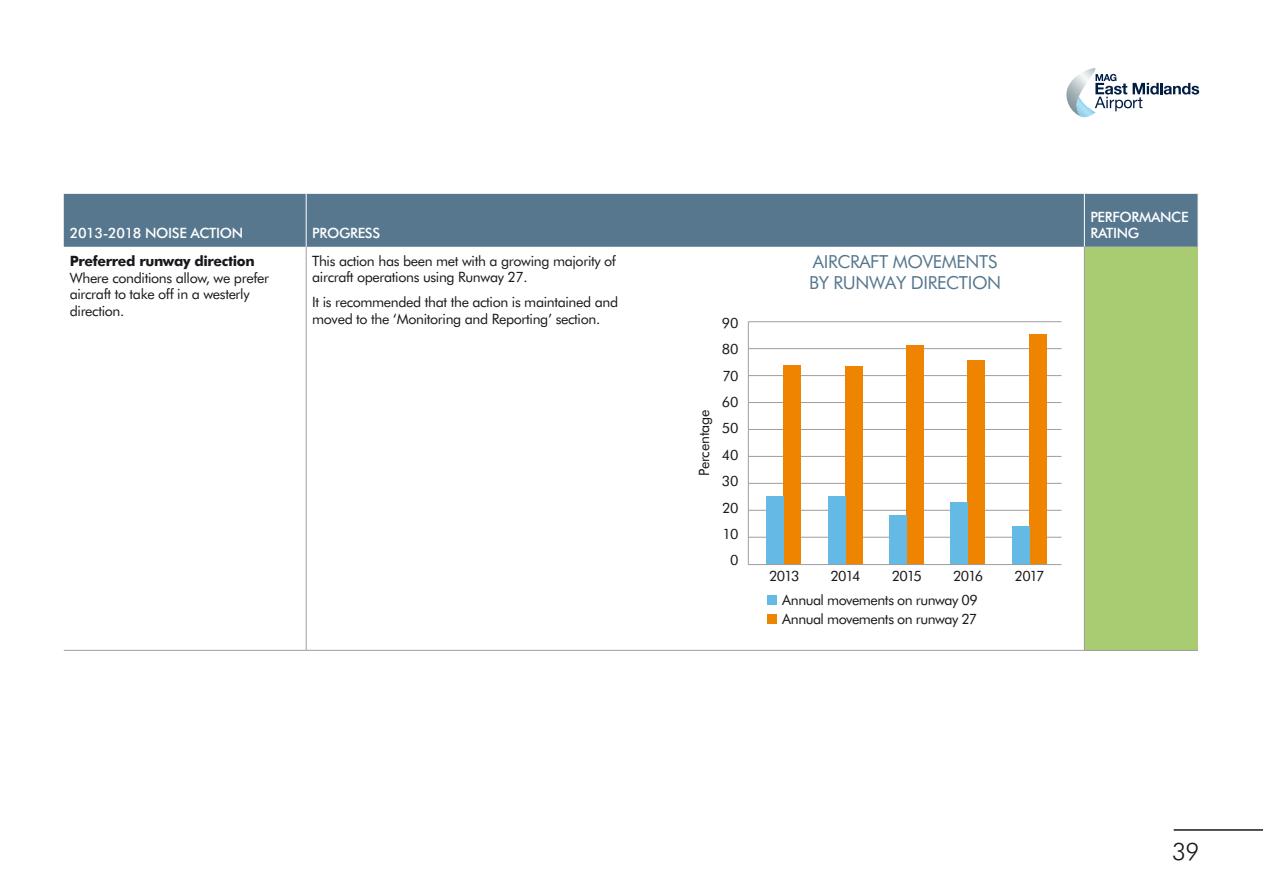
<style>
.page{position:relative;width:1263px;height:893px;background:#fff}
.page>*{position:absolute;margin:0;border:0;box-sizing:border-box;transform-origin:0 0}
.t1{font:300 24px "Futura BT";color:#1a171c}
.t2{font:18px/21.6px "Futura BT";letter-spacing:-.02em;color:#56778e}
.t3{font:14.25px/26.4px "Futura BT";letter-spacing:-.025em;color:#1a171c}
.t4{font:500 14.25px/16.5px "Futura BT";letter-spacing:-.025em;color:#fff}
.t5{font:700 14.25px "Futura BT";letter-spacing:-.025em;color:#1a171c}
</style>
<div class="page">
<svg style="left:1066px;top:68px;width:133px;height:50px"></svg>
<div style="left:64px;top:194px;width:1134px;height:53px;background:#56778e"></div>
<div style="left:1084px;top:247px;width:114px;height:403px;background:#a9cb72"></div>
<hr style="left:306px;top:194px;width:1px;height:53px;background:#fff">
<hr style="left:1084px;top:194px;width:1px;height:53px;background:#fff">
<hr style="left:306px;top:247px;width:1px;height:403px;background:#9c9e9f">
<hr style="left:1084px;top:247px;width:1px;height:403px;background:#9c9e9f">
<hr style="left:64px;top:650px;width:242px;height:1px;background:#9c9e9f">
<hr style="left:306px;top:650px;width:778px;height:1px;background:#9c9e9f">
<hr style="left:1084px;top:650px;width:114px;height:1px;background:#9c9e9f">
<div style="left:768px;top:595px;width:9px;height:10px;background:#64bae5"></div>
<div style="left:768px;top:614px;width:9px;height:10px;background:#ef8400"></div>
<svg style="left:747px;top:321px;width:315px;height:244px"></svg>
<hr style="left:1174px;top:829px;width:89px;height:2px;background:#1a171c">
<p class="t4" style="left:70px;top:225px;width:175px">2013-2018 NOISE ACTION</p>
<p class="t4" style="left:312px;top:225px;width:70px">PROGRESS</p>
<p class="t5" style="left:70px;top:253px;width:186px">Preferred runway direction</p>
<p class="t3" style="left:70px;top:269px;width:201px;line-height:16.5px">Where conditions allow, we prefer aircraft to take off in a westerly direction.</p>
<p class="t3" style="left:312px;top:252px;width:305px;line-height:16.5px">This action has been met with a growing majority of aircraft operations using Runway 27.</p>
<p class="t3" style="left:312px;top:294px;width:308px;line-height:16.5px">It is recommended that the action is maintained and moved to the ‘Monitoring and Reporting’ section.</p>
<p class="t3" style="left:691px;top:476px;width:68px;rotate:-90deg">Percentage</p>
<p class="t3" style="left:722px;top:309px;width:18px;text-align:center">90<br>80<br>70<br>60<br>50<br>40<br>30<br>20<br>10<br>0</p>
<p class="t2" style="left:809px;top:251px;width:194px">AIRCRAFT MOVEMENTS<br>BY RUNWAY DIRECTION</p>
<p class="t3" style="left:769px;top:563px;width:32px">2013</p>
<p class="t3" style="left:830px;top:563px;width:32px">2014</p>
<p class="t3" style="left:892px;top:563px;width:32px">2015</p>
<p class="t3" style="left:953px;top:563px;width:32px">2016</p>
<p class="t3" style="left:1014px;top:563px;width:31px">2017</p>
<p class="t3" style="left:782px;top:590px;width:197px;line-height:19px">Annual movements on runway 09<br>Annual movements on runway 27</p>
<p class="t4" style="left:1090px;top:208px;width:100px">PERFORMANCE<br>RATING</p>
<h1 class="t1" style="left:1172px;top:837px;width:28px">39</h1>
</div>
